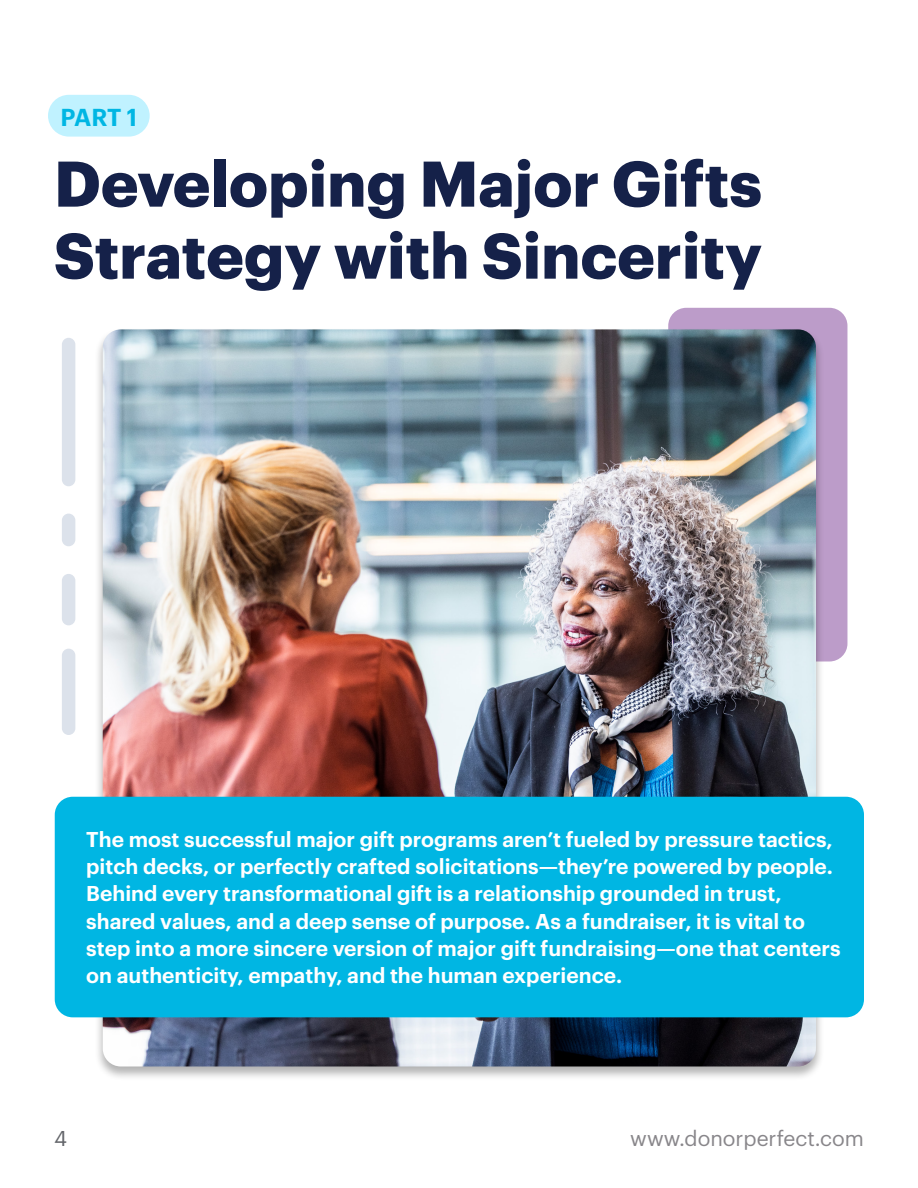
<style>
.page{position:relative;width:918px;height:1188px;background:#fff}
.page>*{position:absolute;margin:0;border:0;box-sizing:border-box;transform-origin:0 0}
.t1{font:700 63px/72px "Graphik";color:#152149}
.t2{font:600 24px "Graphik";color:#00b6e3}
.t3{font:600 21px/27px "Graphik";color:#fff}
.t4{font:21px "Graphik";color:#88868a}
.t5{font:21px "Graphik";color:#63656a}
</style>
<div class="page">
<div style="left:668px;top:308px;width:179px;height:354px;background:#bc9cc9;border-radius:18px"></div>
<div style="left:94px;top:328px;width:730px;height:754px;background:#000;opacity:.3"></div>
<img style="left:103px;top:329px;width:713px;height:737px">
<div style="left:62px;top:649px;width:13px;height:86px;background:#dce2eb;border-radius:7px"></div>
<div style="left:62px;top:574px;width:13px;height:51px;background:#dce2eb;border-radius:7px"></div>
<div style="left:62px;top:514px;width:13px;height:32px;background:#dce2eb;border-radius:7px"></div>
<div style="left:62px;top:338px;width:13px;height:148px;background:#dce2eb;border-radius:7px"></div>
<div style="left:48px;top:95px;width:102px;height:42px;background:#c0f2ff;border-radius:21px"></div>
<div style="left:55px;top:797px;width:809px;height:220px;background:#00b6e3;border-radius:18px"></div>
<p class="t2" style="left:60px;top:98px;width:78px">PART 1</p>
<h1 class="t1" style="left:54px;top:142px;width:710px">Developing Major Gifts<br>Strategy with Sincerity</h1>
<p class="t3" style="left:86px;top:825px;width:756px">The most successful major gift programs aren’t fueled by pressure tactics, pitch decks, or perfectly crafted solicitations—they’re powered by people.<br>Behind every transformational gift is a relationship grounded in trust, shared values, and a deep sense of purpose. As a fundraiser, it is vital to step into a more sincere version of major gift fundraising—one that centers on authenticity, empathy, and the human experience.</p>
<p class="t5" style="left:54px;top:1122px;width:14px">4</p>
<p class="t4" style="left:630px;top:1122px;width:235px">www.donorperfect.com</p>
</div>
